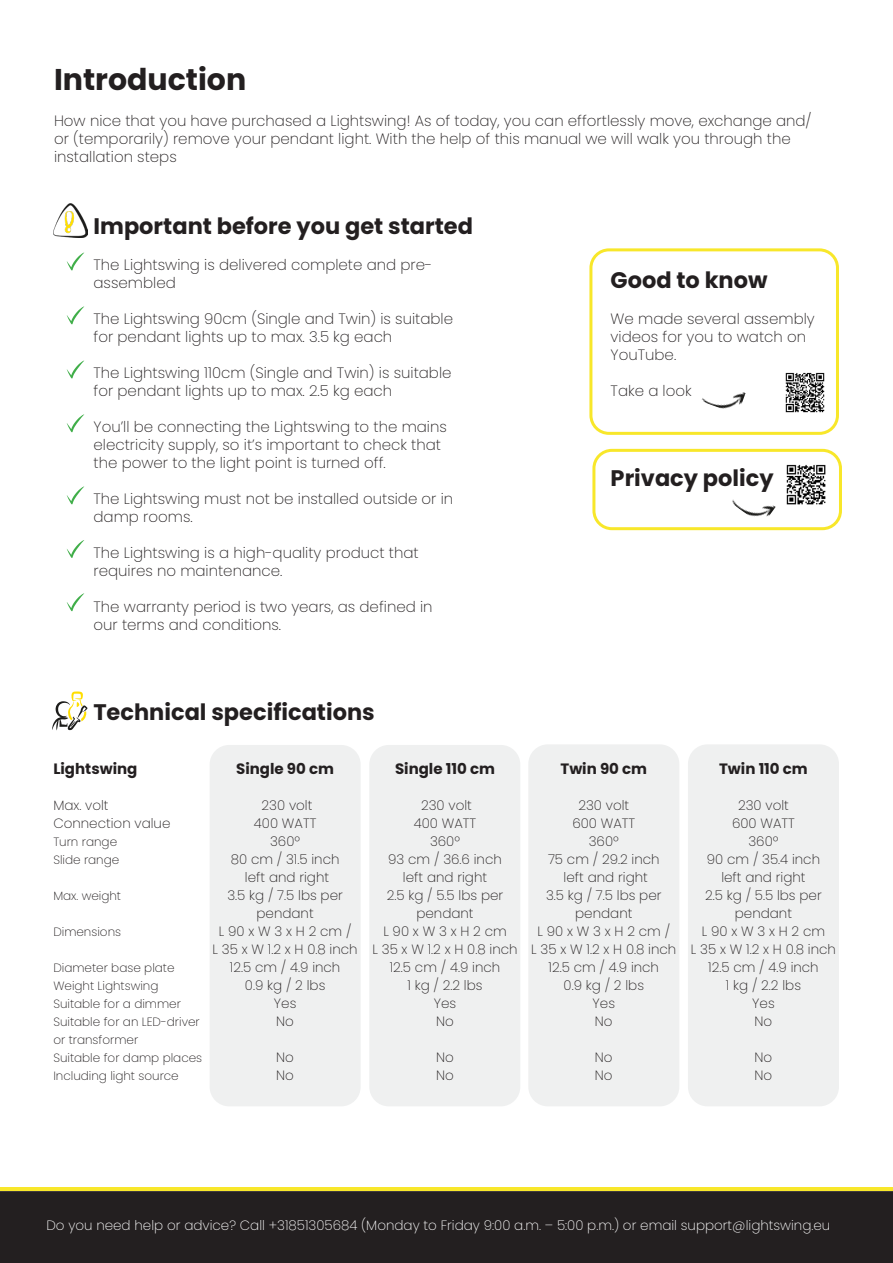
<style>
.page{position:relative;width:893px;height:1263px;background:#fff}
.page>*{position:absolute;margin:0;border:0;box-sizing:border-box;transform-origin:0 0}
.Kop_20pt{font:700 30px "Poppins";color:#231f20}
.Tussenkop_15pt{font:700 22.5px "Poppins";color:#231f20}
.Platte_tekst_10pt{font:200 15px/18px "Poppins";color:#231f20}
.Tussenkop_15pt-2{font:200 15px/18px "Poppins";color:#231f20}
.Platte_tekst_10pt-2{font:700 15px "Poppins";color:#231f20}
.Platte_tekst_10pt-3{font:200 13.5px/18px "Poppins";color:#231f20;text-align:center}
.t1{font:200 13.5px "Poppins";color:#fff}
.t2{font:200 12px/18px "Poppins";color:#231f20}
</style>
<div class="page">
<hr style="left:0;top:1187px;width:893px;height:4px;background:#f8e72a">
<div style="left:0;top:1191px;width:893px;height:72px;background:#231f20"></div>
<svg style="left:67px;top:252px;width:17px;height:18px"></svg>
<svg style="left:67px;top:486px;width:17px;height:18px"></svg>
<svg style="left:67px;top:306px;width:17px;height:18px"></svg>
<svg style="left:67px;top:360px;width:17px;height:18px"></svg>
<svg style="left:67px;top:540px;width:17px;height:18px"></svg>
<svg style="left:67px;top:414px;width:17px;height:18px"></svg>
<img style="left:53px;top:204px;width:35px;height:34px">
<svg style="left:67px;top:593px;width:17px;height:18px"></svg>
<svg style="left:52px;top:691px;width:36px;height:39px"></svg>
<div style="left:371px;top:746px;width:148px;height:359px;background:#eff0f0;border-radius:18px"></div>
<div style="left:369px;top:745px;width:151px;height:361px;border:3px solid #eff0f0;border-radius:18px"></div>
<div style="left:211px;top:746px;width:148px;height:359px;background:#eff0f0;border-radius:18px"></div>
<div style="left:210px;top:745px;width:151px;height:361px;border:3px solid #eff0f0;border-radius:18px"></div>
<div style="left:689px;top:746px;width:148px;height:359px;background:#eff0f0;border-radius:18px"></div>
<div style="left:688px;top:744px;width:151px;height:362px;border:3px solid #eff0f0;border-radius:18px"></div>
<div style="left:530px;top:746px;width:148px;height:359px;background:#eff0f0;border-radius:18px"></div>
<div style="left:528px;top:744px;width:151px;height:362px;border:3px solid #eff0f0;border-radius:18px"></div>
<div style="left:589px;top:248px;width:250px;height:187px;border:3px solid #f8e72a;border-radius:18px"></div>
<img style="left:785px;top:372px;width:40px;height:41px">
<img style="left:701px;top:392px;width:45px;height:17px">
<div style="left:592px;top:449px;width:250px;height:81px;border:3px solid #f8e72a;border-radius:18px"></div>
<img style="left:786px;top:464px;width:40px;height:41px">
<img style="left:732px;top:499px;width:44px;height:18px">
<p class="Kop_20pt" style="left:54px;top:62px;width:194px">Introduction</p>
<p class="Platte_tekst_10pt" style="left:54px;top:112px;width:759px">How nice that you have purchased a Lightswing! As of today, you can effortlessly move, exchange and/ or (temporarily) remove your pendant light. With the help of this manual we will walk you through the installation steps</p>
<p class="Tussenkop_15pt" style="left:94px;top:213px;width:381px">Important before you get started</p>
<p class="Platte_tekst_10pt" style="left:94px;top:256px;width:340px">The Lightswing is delivered complete and pre&shy;assembled</p>
<p class="Platte_tekst_10pt" style="left:94px;top:310px;width:361px">The Lightswing 90cm (Single and Twin) is suitable for pendant lights up to max. 3.5 kg each</p>
<p class="Platte_tekst_10pt" style="left:94px;top:364px;width:360px">The Lightswing 110cm (Single and Twin) is suitable for pendant lights up to max. 2.5 kg each</p>
<p class="Platte_tekst_10pt" style="left:94px;top:418px;width:355px">You’ll be connecting the Lightswing to the mains electricity supply, so it’s important to check that the power to the light point is turned off.</p>
<p class="Platte_tekst_10pt" style="left:94px;top:490px;width:361px">The Lightswing must not be installed outside or in damp rooms.</p>
<p class="Platte_tekst_10pt" style="left:94px;top:544px;width:327px">The Lightswing is a high-quality product that requires no maintenance.</p>
<p class="Platte_tekst_10pt" style="left:94px;top:598px;width:340px">The warranty period is two years, as defined in our terms and conditions.</p>
<p class="Tussenkop_15pt" style="left:611px;top:267px;width:158px">Good to know</p>
<p class="Tussenkop_15pt-2" style="left:611px;top:310px;width:206px">We made several assembly videos for you to watch on<br>YouTube.</p>
<p class="Platte_tekst_10pt" style="left:611px;top:382px;width:83px">Take a look</p>
<p class="Tussenkop_15pt" style="left:611px;top:465px;width:164px">Privacy policy</p>
<p class="Tussenkop_15pt" style="left:93px;top:699px;width:283px">Technical specifications</p>
<p class="Platte_tekst_10pt-2" style="left:53px;top:760px;width:86px">Lightswing</p>
<p class="Platte_tekst_10pt-3" style="left:53px;top:796px;width:57px">Max. volt</p>
<p class="Platte_tekst_10pt-3" style="left:53px;top:814px;width:119px">Connection value</p>
<p class="t2" style="left:53px;top:833px;width:65px">Turn range</p>
<p class="t2" style="left:53px;top:851px;width:67px">Slide range</p>
<p class="t2" style="left:53px;top:887px;width:69px">Max. weight</p>
<p class="t2" style="left:53px;top:923px;width:69px">Dimensions</p>
<p class="t2" style="left:53px;top:959px;width:123px">Diameter base plate</p>
<p class="t2" style="left:53px;top:977px;width:107px">Weight Lightswing</p>
<p class="t2" style="left:53px;top:995px;width:129px">Suitable for a dimmer</p>
<p class="t2" style="left:53px;top:1013px;width:148px">Suitable for an LED-driver or transformer</p>
<p class="t2" style="left:53px;top:1049px;width:150px">Suitable for damp places</p>
<p class="t2" style="left:53px;top:1067px;width:127px">Including light source</p>
<p class="Platte_tekst_10pt-2" style="left:236px;top:760px;width:99px">Single 90 cm</p>
<p class="Platte_tekst_10pt-3" style="left:262px;top:796px;width:52px">230 volt</p>
<p class="Platte_tekst_10pt-3" style="left:254px;top:814px;width:64px">400 WATT</p>
<p class="Platte_tekst_10pt-3" style="left:270px;top:832px;width:32px">360º</p>
<p class="Platte_tekst_10pt-3" style="left:231px;top:850px;width:110px">80 cm / 31.5 inch</p>
<p class="Platte_tekst_10pt-3" style="left:245px;top:868px;width:86px">left and right</p>
<p class="Platte_tekst_10pt-3" style="left:227px;top:886px;width:117px">3.5 kg / 7.5 lbs per pendant</p>
<p class="Platte_tekst_10pt-3" style="left:219px;top:922px;width:134px">L 90 x W 3 x H 2 cm /</p>
<p class="Platte_tekst_10pt-3" style="left:213px;top:940px;width:146px">L 35 x W 1.2 x H 0.8 inch</p>
<p class="Platte_tekst_10pt-3" style="left:230px;top:958px;width:112px">12.5 cm / 4.9 inch</p>
<p class="Platte_tekst_10pt-3" style="left:245px;top:976px;width:82px">0.9 kg / 2 lbs</p>
<p class="Platte_tekst_10pt-3" style="left:274px;top:994px;width:24px">Yes</p>
<p class="Platte_tekst_10pt-3" style="left:276px;top:1012px;width:19px">No</p>
<p class="Platte_tekst_10pt-3" style="left:276px;top:1048px;width:19px">No</p>
<p class="Platte_tekst_10pt-3" style="left:276px;top:1066px;width:19px">No</p>
<p class="Platte_tekst_10pt-2" style="left:395px;top:760px;width:101px">Single 110 cm</p>
<p class="Platte_tekst_10pt-3" style="left:421px;top:796px;width:52px">230 volt</p>
<p class="Platte_tekst_10pt-3" style="left:414px;top:814px;width:64px">400 WATT</p>
<p class="Platte_tekst_10pt-3" style="left:430px;top:832px;width:32px">360º</p>
<p class="Platte_tekst_10pt-3" style="left:388px;top:850px;width:115px">93 cm / 36.6 inch</p>
<p class="Platte_tekst_10pt-3" style="left:403px;top:868px;width:86px">left and right</p>
<p class="Platte_tekst_10pt-3" style="left:387px;top:886px;width:118px">2.5 kg / 5.5 lbs per pendant</p>
<p class="Platte_tekst_10pt-3" style="left:383px;top:922px;width:125px">L 90 x W 3 x H 2 cm</p>
<p class="Platte_tekst_10pt-3" style="left:373px;top:940px;width:146px">L 35 x W 1.2 x H 0.8 inch</p>
<p class="Platte_tekst_10pt-3" style="left:390px;top:958px;width:112px">12.5 cm / 4.9 inch</p>
<p class="Platte_tekst_10pt-3" style="left:407px;top:976px;width:77px">1 kg / 2.2 lbs</p>
<p class="Platte_tekst_10pt-3" style="left:434px;top:994px;width:24px">Yes</p>
<p class="Platte_tekst_10pt-3" style="left:436px;top:1012px;width:19px">No</p>
<p class="Platte_tekst_10pt-3" style="left:436px;top:1048px;width:19px">No</p>
<p class="Platte_tekst_10pt-3" style="left:436px;top:1066px;width:19px">No</p>
<p class="Platte_tekst_10pt-2" style="left:560px;top:760px;width:88px">Twin 90 cm</p>
<p class="Platte_tekst_10pt-3" style="left:578px;top:796px;width:52px">230 volt</p>
<p class="Platte_tekst_10pt-3" style="left:572px;top:814px;width:64px">600 WATT</p>
<p class="Platte_tekst_10pt-3" style="left:589px;top:832px;width:32px">360º</p>
<p class="Platte_tekst_10pt-3" style="left:548px;top:850px;width:113px">75 cm / 29.2 inch</p>
<p class="Platte_tekst_10pt-3" style="left:564px;top:868px;width:86px">left and right</p>
<p class="Platte_tekst_10pt-3" style="left:546px;top:886px;width:117px">3.5 kg / 7.5 lbs per pendant</p>
<p class="Platte_tekst_10pt-3" style="left:537px;top:922px;width:134px">L 90 x W 3 x H 2 cm /</p>
<p class="Platte_tekst_10pt-3" style="left:531px;top:940px;width:146px">L 35 x W 1.2 x H 0.8 inch</p>
<p class="Platte_tekst_10pt-3" style="left:549px;top:958px;width:112px">12.5 cm / 4.9 inch</p>
<p class="Platte_tekst_10pt-3" style="left:564px;top:976px;width:82px">0.9 kg / 2 lbs</p>
<p class="Platte_tekst_10pt-3" style="left:593px;top:994px;width:24px">Yes</p>
<p class="Platte_tekst_10pt-3" style="left:595px;top:1012px;width:19px">No</p>
<p class="Platte_tekst_10pt-3" style="left:595px;top:1048px;width:19px">No</p>
<p class="Platte_tekst_10pt-3" style="left:595px;top:1066px;width:19px">No</p>
<p class="Platte_tekst_10pt-2" style="left:719px;top:760px;width:90px">Twin 110 cm</p>
<p class="Platte_tekst_10pt-3" style="left:738px;top:796px;width:52px">230 volt</p>
<p class="Platte_tekst_10pt-3" style="left:732px;top:814px;width:64px">600 WATT</p>
<p class="Platte_tekst_10pt-3" style="left:748px;top:832px;width:32px">360º</p>
<p class="Platte_tekst_10pt-3" style="left:707px;top:850px;width:115px">90 cm / 35.4 inch</p>
<p class="Platte_tekst_10pt-3" style="left:721px;top:868px;width:86px">left and right</p>
<p class="Platte_tekst_10pt-3" style="left:705px;top:886px;width:118px">2.5 kg / 5.5 lbs per pendant</p>
<p class="Platte_tekst_10pt-3" style="left:702px;top:922px;width:125px">L 90 x W 3 x H 2 cm</p>
<p class="Platte_tekst_10pt-3" style="left:691px;top:940px;width:146px">L 35 x W 1.2 x H 0.8 inch</p>
<p class="Platte_tekst_10pt-3" style="left:708px;top:958px;width:112px">12.5 cm / 4.9 inch</p>
<p class="Platte_tekst_10pt-3" style="left:726px;top:976px;width:77px">1 kg / 2.2 lbs</p>
<p class="Platte_tekst_10pt-3" style="left:752px;top:994px;width:24px">Yes</p>
<p class="Platte_tekst_10pt-3" style="left:755px;top:1012px;width:19px">No</p>
<p class="Platte_tekst_10pt-3" style="left:755px;top:1048px;width:19px">No</p>
<p class="Platte_tekst_10pt-3" style="left:755px;top:1066px;width:19px">No</p>
<p class="t1" style="left:46px;top:1217px;width:785px">Do you need help or advice? Call +31851305684 (Monday to Friday 9:00 a.m. – 5:00 p.m.) or email support@lightswing.eu</p>
</div>
